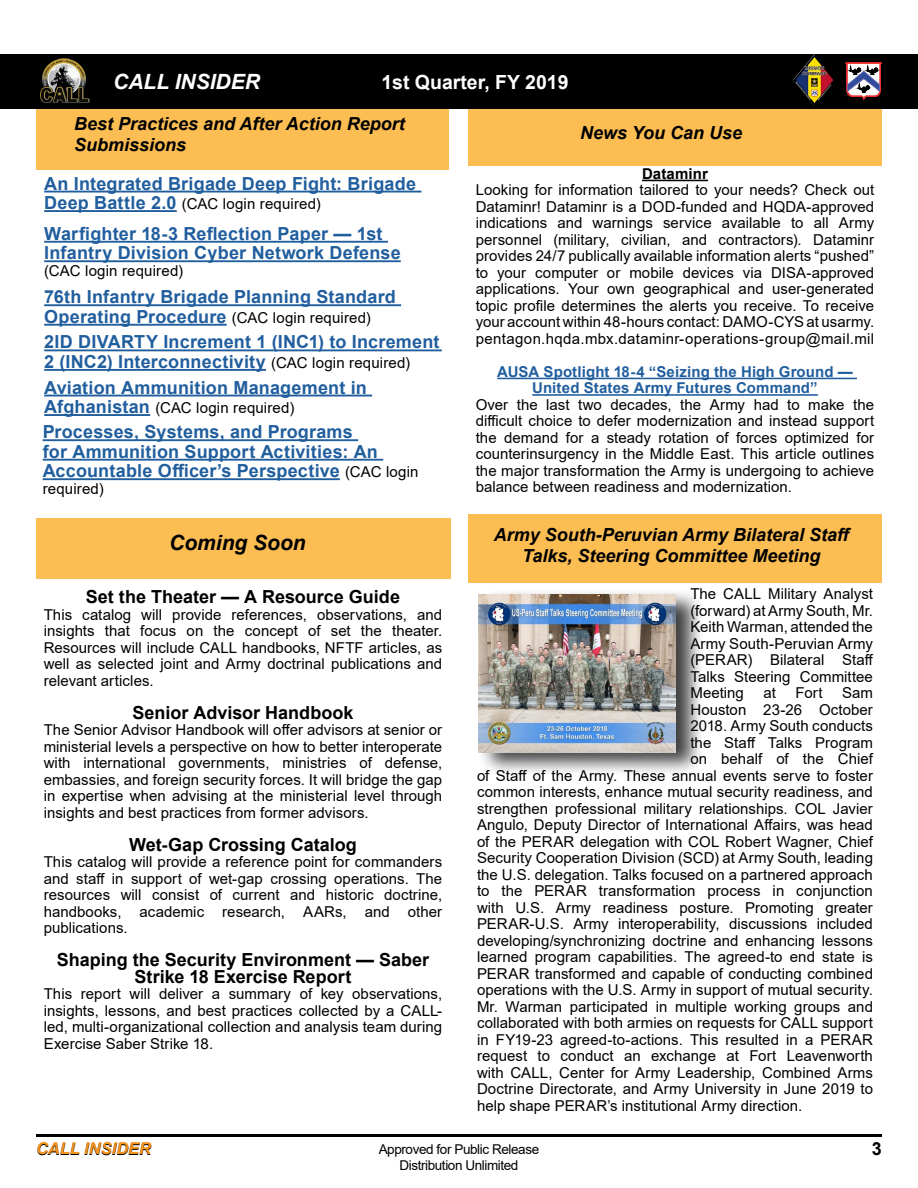
<style>
.page{position:relative;width:918px;height:1188px;background:#fff}
.page>*{position:absolute;margin:0;border:0;box-sizing:border-box;transform-origin:0 0}
.t1{font:italic 700 21px "Arial";color:#fff}
.t2{font:italic 700 21px "Arial";color:#000}
.t3{font:700 19.5px "Arial";color:#fff}
.t4{font:700 18px/19.5px "Arial";letter-spacing:.01em;color:#215e9e}
.t5{font:700 18px/16.5px "Arial";color:#000;text-align:center}
.t6{font:italic 700 18px/21.6px "Arial";color:#000}
.t7{font:italic 700 16.5px "Arial";color:#000}
.t8{font:15px/16.5px "Arial";letter-spacing:.005em;color:#000;text-align:justify}
.t9{font:700 15px/16.5px "Arial";letter-spacing:.01em;color:#215e9e;text-align:center}
.t10{font:700 15px "Arial";letter-spacing:.01em;color:#000}
.t11{font:13.5px/16.2px "Arial";letter-spacing:-.03em;color:#000;text-align:center}
.s1{font-weight:700;font-size:18px;color:#215e9e}
.s2{font-weight:400;font-size:15px;color:#000}
</style>
<div class="page">
<hr style="left:36px;top:1134px;width:846px;height:3px;background:#000">
<div style="left:0;top:54px;width:918px;height:55px;background:#000"></div>
<img style="left:794px;top:54px;width:40px;height:51px">
<svg style="left:845px;top:62px;width:37px;height:39px"></svg>
<img style="left:40px;top:58px;width:50px;height:45px">
<div style="left:468px;top:109px;width:414px;height:57px;background:#fcbd53"></div>
<div style="left:37px;top:109px;width:412px;height:61px;background:#fcbd53"></div>
<hr style="left:44px;top:191px;width:377px;height:2px;background:#215e9e">
<hr style="left:44px;top:210px;width:133px;height:2px;background:#215e9e">
<hr style="left:44px;top:304px;width:357px;height:2px;background:#215e9e">
<hr style="left:44px;top:324px;width:183px;height:2px;background:#215e9e">
<hr style="left:44px;top:349px;width:398px;height:2px;background:#215e9e">
<hr style="left:44px;top:369px;width:222px;height:2px;background:#215e9e">
<hr style="left:44px;top:241px;width:344px;height:2px;background:#215e9e">
<hr style="left:44px;top:260px;width:357px;height:2px;background:#215e9e">
<hr style="left:44px;top:395px;width:328px;height:1px;background:#215e9e">
<hr style="left:44px;top:414px;width:106px;height:2px;background:#215e9e">
<hr style="left:43px;top:439px;width:315px;height:2px;background:#215e9e">
<hr style="left:43px;top:459px;width:340px;height:2px;background:#215e9e">
<hr style="left:43px;top:478px;width:297px;height:2px;background:#215e9e">
<div style="left:37px;top:518px;width:414px;height:61px;background:#fcbd53"></div>
<hr style="left:642px;top:180px;width:66px;height:1px;background:#000">
<hr style="left:497px;top:378px;width:360px;height:1px;background:#215e9e">
<hr style="left:532px;top:394px;width:286px;height:2px;background:#215e9e">
<div style="left:478px;top:588px;width:226px;height:188px;background:#000;opacity:.75"></div>
<img style="left:479px;top:595px;width:196px;height:157px">
<div style="left:468px;top:515px;width:414px;height:68px;background:#fcbd53"></div>
<h1 class="t1" style="left:113px;top:68px;width:148px">CALL INSIDER</h1>
<h2 class="t3" style="left:381px;top:68px;width:189px">1st Quarter, FY 2019</h2>
<p class="t6" style="left:74px;top:113px;width:332px">Best Practices and After Action Report<br>Submissions</p>
<p class="t4" style="left:44px;top:174px;width:373px">An Integrated Brigade Deep Fight: Brigade</p>
<p class="t8" style="left:44px;top:196px;width:278px"><span class="s1">Deep Battle 2.0</span> (CAC login required)</p>
<p class="t4" style="left:44px;top:224px;width:358px">Warfighter 18-3 Reflection Paper — 1st<br>Infantry Division Cyber Network Defense</p>
<p class="t8" style="left:44px;top:262px;width:141px">(CAC login required)</p>
<p class="t4" style="left:44px;top:287px;width:353px">76th Infantry Brigade Planning Standard<br>Operating Procedure <span class="s2">(CAC login required)</span></p>
<p class="t4" style="left:44px;top:333px;width:397px">2ID DIVARTY Increment 1 (INC1) to Increment<br>2 (INC2) Interconnectivity <span class="s2">(CAC login required)</span></p>
<p class="t4" style="left:44px;top:378px;width:324px">Aviation Ammunition Management in</p>
<p class="t8" style="left:44px;top:400px;width:252px"><span class="s1">Afghanistan</span> (CAC login required)</p>
<p class="t4" style="left:43px;top:422px;width:377px">Processes, Systems, and Programs<br>for Ammunition Support Activities: An<br>Accountable Officer’s Perspective <span class="s2">(CAC login</span></p>
<p class="t8" style="left:43px;top:480px;width:63px">required)</p>
<h1 class="t2" style="left:169px;top:529px;width:138px">Coming Soon</h1>
<p class="t5" style="left:86px;top:589px;width:316px">Set the Theater — A Resource Guide</p>
<p class="t8" style="left:44px;top:606px;width:400px">This catalog will provide references, observations, and insights that focus on the concept of set the theater.<br>Resources will include CALL handbooks, NFTF articles, as well as selected joint and Army doctrinal publications and relevant articles.</p>
<p class="t5" style="left:133px;top:704px;width:222px">Senior Advisor Handbook</p>
<p class="t8" style="left:44px;top:722px;width:400px">The Senior Advisor Handbook will offer advisors at senior or ministerial levels a perspective on how to better interoperate with international governments, ministries of defense, embassies, and foreign security forces. It will bridge the gap in expertise when advising at the ministerial level through insights and best practices from former advisors.</p>
<p class="t5" style="left:129px;top:836px;width:229px">Wet-Gap Crossing Catalog</p>
<p class="t8" style="left:44px;top:854px;width:400px">This catalog will provide a reference point for commanders and staff in support of wet-gap crossing operations. The resources will consist of current and historic doctrine, handbooks, academic research, AARs, and other publications.</p>
<p class="t5" style="left:57px;top:952px;width:374px">Shaping the Security Environment — Saber<br>Strike 18 Exercise Report</p>
<p class="t8" style="left:44px;top:986px;width:400px">This report will deliver a summary of key observations, insights, lessons, and best practices collected by a CALL&shy;led, multi-organizational collection and analysis team during Exercise Saber Strike 18.</p>
<p class="t6" style="left:580px;top:123px;width:164px">News You Can Use</p>
<p class="t10" style="left:642px;top:163px;width:67px">Dataminr</p>
<p class="t8" style="left:476px;top:182px;width:400px">Looking for information tailored to your needs? Check out Dataminr! Dataminr is a DOD-funded and HQDA-approved indications and warnings service available to all Army personnel (military, civilian, and contractors). Dataminr provides 24/7 publically available information alerts “pushed” to your computer or mobile devices via DISA-approved applications. Your own geographical and user-generated topic profile determines the alerts you receive. To receive your account within 48-hours contact: DAMO-CYS at usarmy. pentagon.hqda.mbx.dataminr-operations-group@mail.mil</p>
<p class="t9" style="left:497px;top:364px;width:357px">AUSA Spotlight 18-4 “Seizing the High Ground —<br>United States Army Futures Command”</p>
<p class="t8" style="left:476px;top:396px;width:400px">Over the last two decades, the Army had to make the difficult choice to defer modernization and instead support the demand for a steady rotation of forces optimized for counterinsurgency in the Middle East. This article outlines the major transformation the Army is undergoing to achieve balance between readiness and modernization.</p>
<p class="t6" style="left:494px;top:524px;width:359px;text-align:center">Army South-Peruvian Army Bilateral Staff<br>Talks, Steering Committee Meeting</p>
<p class="t8" style="left:690px;top:586px;width:185px">The CALL Military Analyst (forward) at Army South, Mr.<br>Keith Warman, attended the Army South-Peruvian Army (PERAR) Bilateral Staff Talks Steering Committee Meeting</p>
<p class="t8" style="left:764px;top:685px;width:14px">at</p>
<p class="t8" style="left:795px;top:685px;width:29px">Fort</p>
<p class="t8" style="left:842px;top:685px;width:32px">Sam</p>
<p class="t8" style="left:690px;top:701px;width:184px">Houston 23-26 October</p>
<p class="t8" style="left:690px;top:718px;width:184px">2018. Army South conducts</p>
<p class="t8" style="left:690px;top:734px;width:184px">the Staff Talks Program</p>
<p class="t8" style="left:690px;top:751px;width:184px">on behalf of the Chief</p>
<p class="t8" style="left:477px;top:767px;width:398px">of Staff of the Army. These annual events serve to foster</p>
<p class="t8" style="left:477px;top:784px;width:397px">common interests, enhance mutual security readiness, and</p>
<p class="t8" style="left:477px;top:800px;width:397px">strengthen professional military relationships. COL Javier</p>
<p class="t8" style="left:477px;top:817px;width:397px">Angulo, Deputy Director of International Affairs, was head</p>
<p class="t8" style="left:477px;top:833px;width:398px">of the PERAR delegation with COL Robert Wagner, Chief</p>
<p class="t8" style="left:477px;top:850px;width:398px">Security Cooperation Division (SCD) at Army South, leading</p>
<p class="t8" style="left:477px;top:866px;width:397px">the U.S. delegation. Talks focused on a partnered approach</p>
<p class="t8" style="left:477px;top:883px;width:397px">to the PERAR transformation process in conjunction</p>
<p class="t8" style="left:477px;top:899px;width:397px">with U.S. Army readiness posture. Promoting greater</p>
<p class="t8" style="left:477px;top:916px;width:397px">PERAR-U.S. Army interoperability, discussions included</p>
<p class="t8" style="left:477px;top:932px;width:397px">developing/synchronizing doctrine and enhancing lessons</p>
<p class="t8" style="left:477px;top:949px;width:397px">learned program capabilities. The agreed-to end state is</p>
<p class="t8" style="left:477px;top:965px;width:398px">PERAR transformed and capable of conducting combined</p>
<p class="t8" style="left:477px;top:982px;width:397px">operations with the U.S. Army in support of mutual security.</p>
<p class="t8" style="left:477px;top:998px;width:398px">Mr. Warman participated in multiple working groups and</p>
<p class="t8" style="left:477px;top:1015px;width:398px">collaborated with both armies on requests for CALL support</p>
<p class="t8" style="left:477px;top:1031px;width:397px">in FY19-23 agreed-to-actions. This resulted in a PERAR</p>
<p class="t8" style="left:477px;top:1048px;width:398px">request to conduct an exchange at Fort Leavenworth</p>
<p class="t8" style="left:477px;top:1064px;width:397px">with CALL, Center for Army Leadership, Combined Arms</p>
<p class="t8" style="left:477px;top:1081px;width:398px">Doctrine Directorate, and Army University in June 2019 to</p>
<p class="t8" style="left:477px;top:1097px;width:327px">help shape PERAR’s institutional Army direction.</p>
<p class="t7" style="left:36px;top:1138px;width:117px">CALL INSIDER</p>
<p class="t5" style="left:872px;top:1141px;width:12px">3</p>
<p class="t11" style="left:379px;top:1141px;width:162px">Approved for Public Release<br>Distribution Unlimited</p>
</div>
